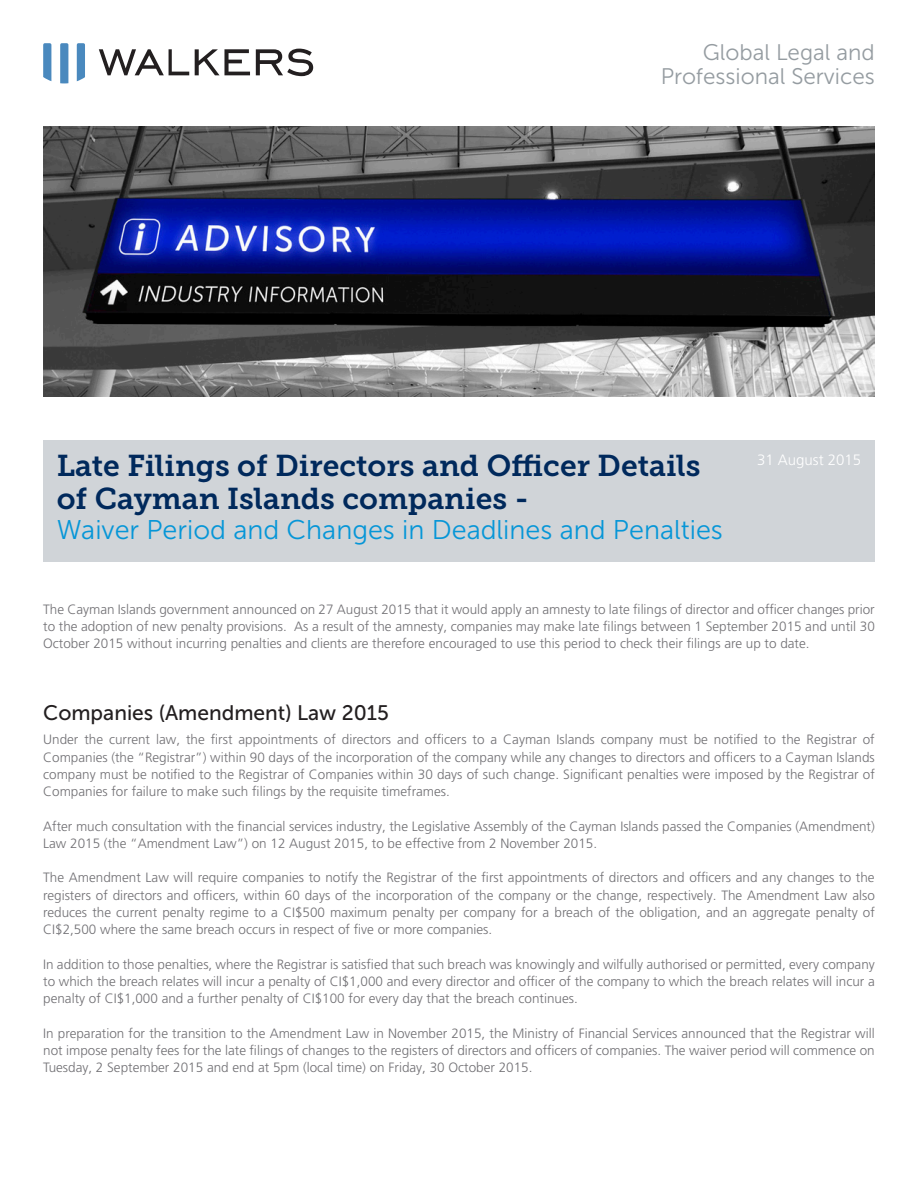
<style>
.page{position:relative;width:918px;height:1188px;background:#fff}
.page>*{position:absolute;margin:0;border:0;box-sizing:border-box;transform-origin:0 0}
.t1{font:30px "Museo Slab 700";color:#00295c}
.t2{font:27px "Museo Sans 300";color:#0696d7}
.t3{font:22.5px/24px "Museo Sans 300";color:#959ca1;text-align:right}
.t4{font:21px "Museo Sans 500";color:#231f20}
.t5{font:300 15px "Frutiger LT Pro";color:#fff}
.t6{font:300 13.5px/17.2px "Frutiger LT Pro";color:#717074;text-align:justify}
</style>
<div class="page">
<svg style="left:99px;top:49px;width:90px;height:26px"></svg>
<svg style="left:195px;top:49px;width:55px;height:26px"></svg>
<svg style="left:256px;top:49px;width:57px;height:27px"></svg>
<svg style="left:43px;top:43px;width:8px;height:38px"></svg>
<svg style="left:60px;top:43px;width:8px;height:40px"></svg>
<svg style="left:77px;top:43px;width:8px;height:38px"></svg>
<img style="left:43px;top:127px;width:832px;height:270px">
<div style="left:43px;top:440px;width:832px;height:122px;background:#d0d4d8"></div>
<h3 class="t3" style="left:661px;top:41px;width:216px">Global Legal and<br>Professional Services</h3>
<p class="t1" style="left:57px;top:448px;width:645px">Late Filings of Directors and Officer Details</p>
<p class="t1" style="left:57px;top:481px;width:473px">of Cayman Islands companies -</p>
<p class="t2" style="left:57px;top:515px;width:668px">Waiver Period and Changes in Deadlines and Penalties</p>
<p class="t5" style="left:757px;top:451px;width:106px">31 August 2015</p>
<p class="t6" style="left:43px;top:601px;width:833px">The Cayman Islands government announced on 27 August 2015 that it would apply an amnesty to late filings of director and officer changes prior to the adoption of new penalty provisions. As a result of the amnesty, companies may make late filings between 1 September 2015 and until 30<br>October 2015 without incurring penalties and clients are therefore encouraged to use this period to check their filings are up to date.</p>
<p class="t4" style="left:43px;top:702px;width:347px">Companies (Amendment) Law 2015</p>
<p class="t6" style="left:43px;top:731px;width:833px">Under the current law, the first appointments of directors and officers to a Cayman Islands company must be notified to the Registrar of Companies (the “Registrar”) within 90 days of the incorporation of the company while any changes to directors and officers to a Cayman Islands company must be notified to the Registrar of Companies within 30 days of such change. Significant penalties were imposed by the Registrar of Companies for failure to make such filings by the requisite timeframes.</p>
<p class="t6" style="left:43px;top:817px;width:833px">After much consultation with the financial services industry, the Legislative Assembly of the Cayman Islands passed the Companies (Amendment)<br>Law 2015 (the “Amendment Law”) on 12 August 2015, to be effective from 2 November 2015.</p>
<p class="t6" style="left:43px;top:869px;width:833px">The Amendment Law will require companies to notify the Registrar of the first appointments of directors and officers and any changes to the registers of directors and officers, within 60 days of the incorporation of the company or the change, respectively. The Amendment Law also reduces the current penalty regime to a CI$500 maximum penalty per company for a breach of the obligation, and an aggregate penalty of CI$2,500 where the same breach occurs in respect of five or more companies.</p>
<p class="t6" style="left:43px;top:955px;width:833px">In addition to those penalties, where the Registrar is satisfied that such breach was knowingly and wilfully authorised or permitted, every company to which the breach relates will incur a penalty of CI$1,000 and every director and officer of the company to which the breach relates will incur a penalty of CI$1,000 and a further penalty of CI$100 for every day that the breach continues.</p>
<p class="t6" style="left:43px;top:1024px;width:833px">In preparation for the transition to the Amendment Law in November 2015, the Ministry of Financial Services announced that the Registrar will not impose penalty fees for the late filings of changes to the registers of directors and officers of companies. The waiver period will commence on Tuesday, 2 September 2015 and end at 5pm (local time) on Friday, 30 October 2015.</p>
</div>
